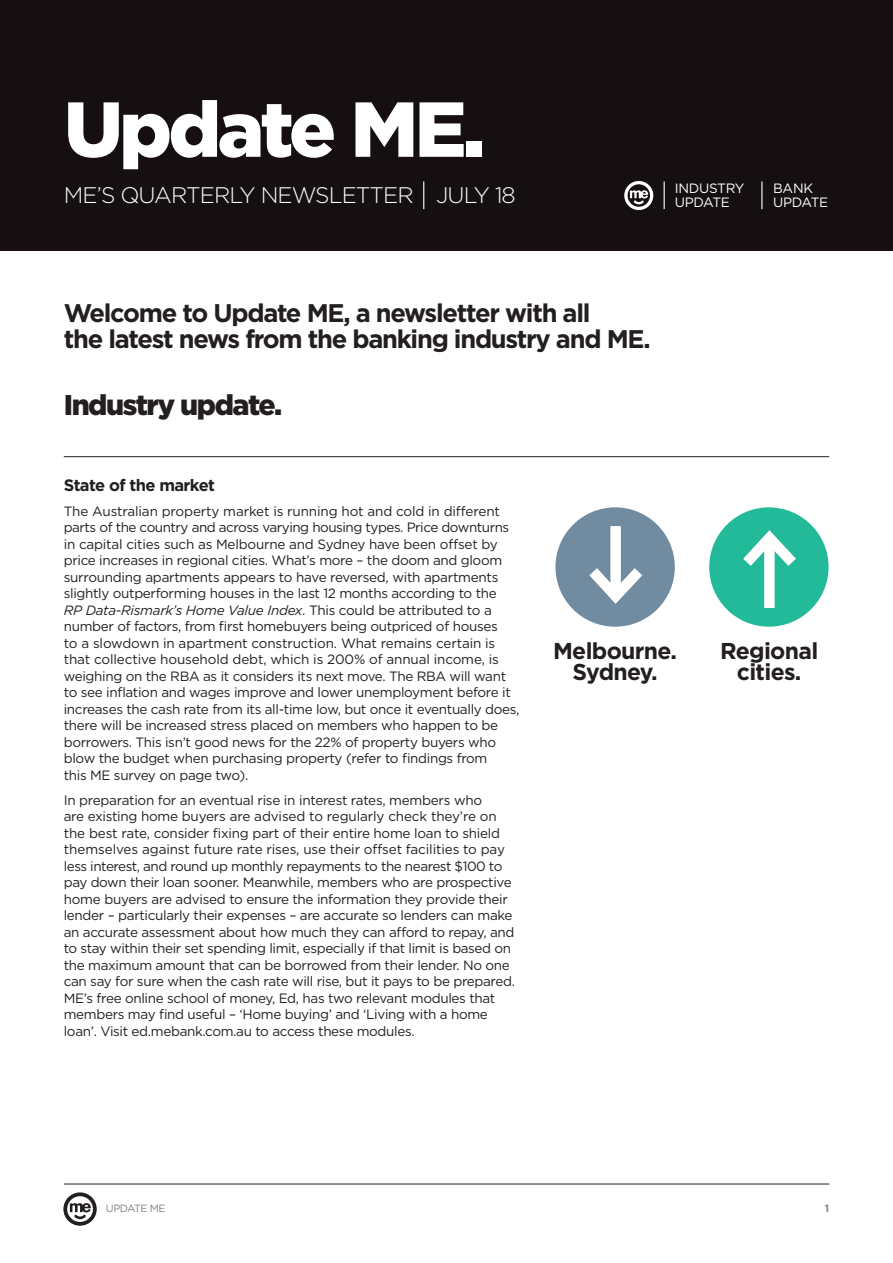
<style>
.page{position:relative;width:893px;height:1263px;background:#fff}
.page>*{position:absolute;margin:0;border:0;box-sizing:border-box;transform-origin:0 0}
.t1{font:900 77.7px "Gotham";letter-spacing:-.045em;color:#fff}
.t2{font:900 28.5px "Gotham";letter-spacing:-.05em;color:#231f20}
.t3{font:700 25.5px/25.5px "Gotham";letter-spacing:-.05em;color:#231f20}
.t4{font:700 22.95px/21.6px "Gotham";letter-spacing:-.03em;color:#231f20;text-align:center}
.t5{font:300 22.5px "Gotham";letter-spacing:-.04em;color:#fff}
.t6{font:700 16.5px "Gotham";letter-spacing:-.035em;color:#231f20}
.t7{font:13.5px/16.5px "Gotham";letter-spacing:-.025em;color:#231f20}
.t8{font:13.5px/13.5px "Gotham";letter-spacing:-.02em;color:#fff}
.t9{font:10.5px "Gotham";letter-spacing:-.04em;color:#808285}
.t10{font:700 10.5px "Gotham";color:#808285}
.s1{font-style:italic}
</style>
<div class="page">
<hr style="left:64px;top:1184px;width:765px;height:1px;background:#231f20">
<svg style="left:63px;top:1192px;width:34px;height:34px"></svg>
<div style="left:0;top:0;width:893px;height:250px;background:#160f11"></div>
<svg style="left:664px;top:181px;width:1px;height:28px"></svg>
<svg style="left:423px;top:181px;width:1px;height:28px"></svg>
<svg style="left:761px;top:181px;width:1px;height:28px"></svg>
<hr style="left:64px;top:456px;width:765px;height:1px;background:#231f20">
<svg style="left:624px;top:181px;width:29px;height:29px"></svg>
<svg style="left:555px;top:507px;width:120px;height:120px"></svg>
<svg style="left:709px;top:507px;width:119px;height:120px"></svg>
<h1 class="t1" style="left:64px;top:76px;width:423px">Update ME.</h1>
<h3 class="t5" style="left:64px;top:181px;width:453px">ME’S QUARTERLY NEWSLETTER JULY 18</h3>
<p class="t8" style="left:675px;top:182px;width:71px">INDUSTRY<br>UPDATE</p>
<p class="t8" style="left:773px;top:182px;width:57px">BANK<br>UPDATE</p>
<h3 class="t3" style="left:64px;top:300px;width:588px">Welcome to Update ME, a newsletter with all<br>the latest news from the banking industry and ME.</h3>
<h2 class="t2" style="left:64px;top:385px;width:220px">Industry update.</h2>
<p class="t6" style="left:64px;top:474px;width:153px">State of the market</p>
<p class="t7" style="left:64px;top:503px;width:457px">The Australian property market is running hot and cold in different parts of the country and across varying housing types. Price downturns in capital cities such as Melbourne and Sydney have been offset by price increases in regional cities. What’s more – the doom and gloom surrounding apartments appears to have reversed, with apartments slightly outperforming houses in the last 12 months according to the<br><span class="s1">RP Data-Rismark’s Home Value Index</span>. This could be attributed to a number of factors, from first homebuyers being outpriced of houses<br>to a slowdown in apartment construction. What remains certain is that collective household debt, which is 200% of annual income, is weighing on the RBA as it considers its next move. The RBA will want to see inflation and wages improve and lower unemployment before it increases the cash rate from its all-time low, but once it eventually does, there will be increased stress placed on members who happen to be borrowers. This isn’t good news for the 22% of property buyers who blow the budget when purchasing property (refer to findings from<br>this ME survey on page two).</p>
<p class="t7" style="left:64px;top:791px;width:453px">In preparation for an eventual rise in interest rates, members who<br>are existing home buyers are advised to regularly check they’re on the best rate, consider fixing part of their entire home loan to shield themselves against future rate rises, use their offset facilities to pay less interest, and round up monthly repayments to the nearest $100 to pay down their loan sooner. Meanwhile, members who are prospective home buyers are advised to ensure the information they provide their lender – particularly their expenses – are accurate so lenders can make an accurate assessment about how much they can afford to repay, and to stay within their set spending limit, especially if that limit is based on the maximum amount that can be borrowed from their lender. No one can say for sure when the cash rate will rise, but it pays to be prepared.<br>ME’s free online school of money, Ed, has two relevant modules that members may find useful – ‘Home buying’ and ‘Living with a home loan’. Visit ed.mebank.com.au to access these modules.</p>
<h3 class="t4" style="left:553px;top:640px;width:126px">Melbourne.<br>Sydney.</h3>
<h3 class="t4" style="left:720px;top:640px;width:100px">Regional cities.</h3>
<p class="t9" style="left:106px;top:1201px;width:61px">UPDATE ME</p>
<p class="t10" style="left:825px;top:1201px;width:6px">1</p>
</div>
